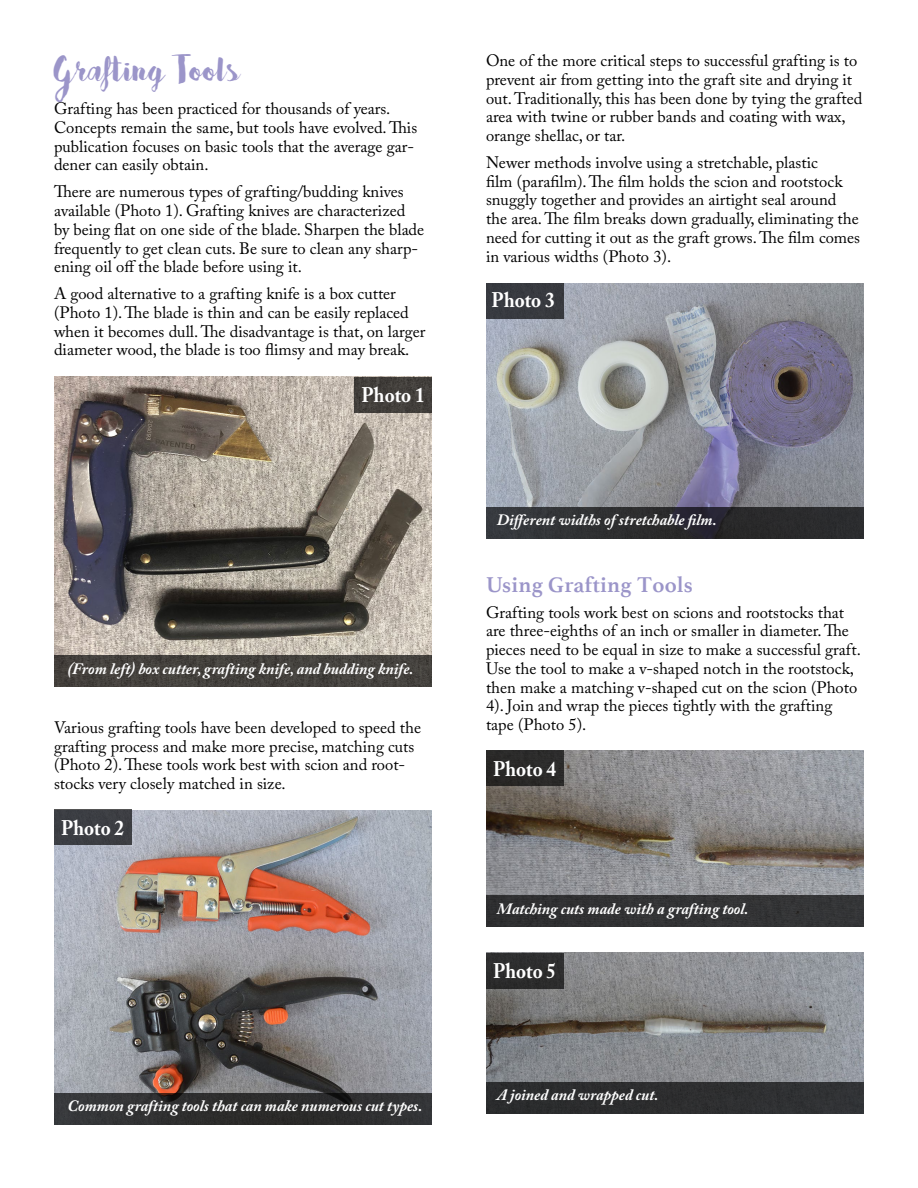
<style>
.page{position:relative;width:918px;height:1188px;background:#fff}
.page>*{position:absolute;margin:0;border:0;box-sizing:border-box;transform-origin:0 0}
.heading{font:42px "Bakery";letter-spacing:.01em;color:#9b95c9}
.subhead{font:700 22.5px "Athelas";letter-spacing:.01em;color:#9b95c9}
.photo{font:700 21px "Adobe Caslon Pro";color:#fff;scale:.91 1}
.body_text{font:16.5px/18.8px "Adobe Caslon Pro";color:#000}
.cutline{font:italic 700 15.75px "Adobe Caslon Pro";color:#fff}
</style>
<div class="page">
<img style="left:54px;top:377px;width:378px;height:279px">
<img style="left:54px;top:810px;width:378px;height:283px">
<div style="left:54px;top:656px;width:378px;height:31px;background:#44413d"></div>
<div style="left:354px;top:377px;width:78px;height:35px;background:#423e3b"></div>
<div style="left:54px;top:1093px;width:378px;height:31px;background:linear-gradient(to right,#333334,#2b2b2c)"></div>
<div style="left:54px;top:809px;width:78px;height:36px;background:#3c3e43"></div>
<img style="left:486px;top:283px;width:378px;height:224px">
<div style="left:486px;top:283px;width:78px;height:36px;background:#373a3f"></div>
<div style="left:486px;top:507px;width:378px;height:31px;background:linear-gradient(to right,#343539,#262528)"></div>
<img style="left:486px;top:750px;width:378px;height:145px">
<div style="left:486px;top:895px;width:378px;height:31px;background:#323334"></div>
<div style="left:486px;top:750px;width:78px;height:36px;background:#2a2928"></div>
<img style="left:486px;top:953px;width:378px;height:130px">
<div style="left:486px;top:1083px;width:378px;height:31px;background:#2d2e2f"></div>
<div style="left:486px;top:953px;width:78px;height:36px;background:#2d2d2d"></div>
<p class="heading" style="left:54px;top:41px;width:188px">Grafting Tools</p>
<p class="body_text" style="left:54px;top:99px;width:365px">Grafting has been practiced for thousands of years.<br>Concepts remain the same, but tools have evolved. This publication focuses on basic tools that the average gar&shy;dener can easily obtain.</p>
<p class="body_text" style="left:54px;top:182px;width:372px">There are numerous types of grafting/budding knives available (Photo 1). Grafting knives are characterized by being flat on one side of the blade. Sharpen the blade frequently to get clean cuts. Be sure to clean any sharp&shy;ening oil off the blade before using it.</p>
<p class="body_text" style="left:54px;top:284px;width:373px">A good alternative to a grafting knife is a box cutter (Photo 1). The blade is thin and can be easily replaced when it becomes dull. The disadvantage is that, on larger diameter wood, the blade is too flimsy and may break.</p>
<p class="photo" style="left:362px;top:382px;width:71px">Photo 1</p>
<p class="cutline" style="left:68px;top:660px;width:347px">(From left) box cutter, grafting knife, and budding knife.</p>
<p class="body_text" style="left:54px;top:718px;width:369px">Various grafting tools have been developed to speed the grafting process and make more precise, matching cuts (Photo 2). These tools work best with scion and root&shy;stocks very closely matched in size.</p>
<p class="photo" style="left:61px;top:815px;width:71px">Photo 2</p>
<p class="cutline" style="left:68px;top:1097px;width:356px">Common grafting tools that can make numerous cut types.</p>
<p class="body_text" style="left:486px;top:51px;width:378px">One of the more critical steps to successful grafting is to prevent air from getting into the graft site and drying it out. Traditionally, this has been done by tying the grafted area with twine or rubber bands and coating with wax, orange shellac, or tar.</p>
<p class="body_text" style="left:486px;top:153px;width:376px">Newer methods involve using a stretchable, plastic<br>film (parafilm). The film holds the scion and rootstock snuggly together and provides an airtight seal around the area. The film breaks down gradually, eliminating the need for cutting it out as the graft grows. The film comes in various widths (Photo 3).</p>
<p class="photo" style="left:492px;top:288px;width:71px">Photo 3</p>
<p class="cutline" style="left:497px;top:510px;width:221px">Different widths of stretchable film.</p>
<p class="subhead" style="left:486px;top:566px;width:208px">Using Grafting Tools</p>
<p class="body_text" style="left:486px;top:603px;width:376px">Grafting tools work best on scions and rootstocks that are three-eighths of an inch or smaller in diameter. The pieces need to be equal in size to make a successful graft.<br>Use the tool to make a v-shaped notch in the rootstock, then make a matching v-shaped cut on the scion (Photo 4). Join and wrap the pieces tightly with the grafting tape (Photo 5).</p>
<p class="photo" style="left:493px;top:756px;width:71px">Photo 4</p>
<p class="cutline" style="left:497px;top:899px;width:253px">Matching cuts made with a grafting tool.</p>
<p class="photo" style="left:493px;top:959px;width:71px">Photo 5</p>
<p class="cutline" style="left:497px;top:1086px;width:163px">A joined and wrapped cut.</p>
</div>
